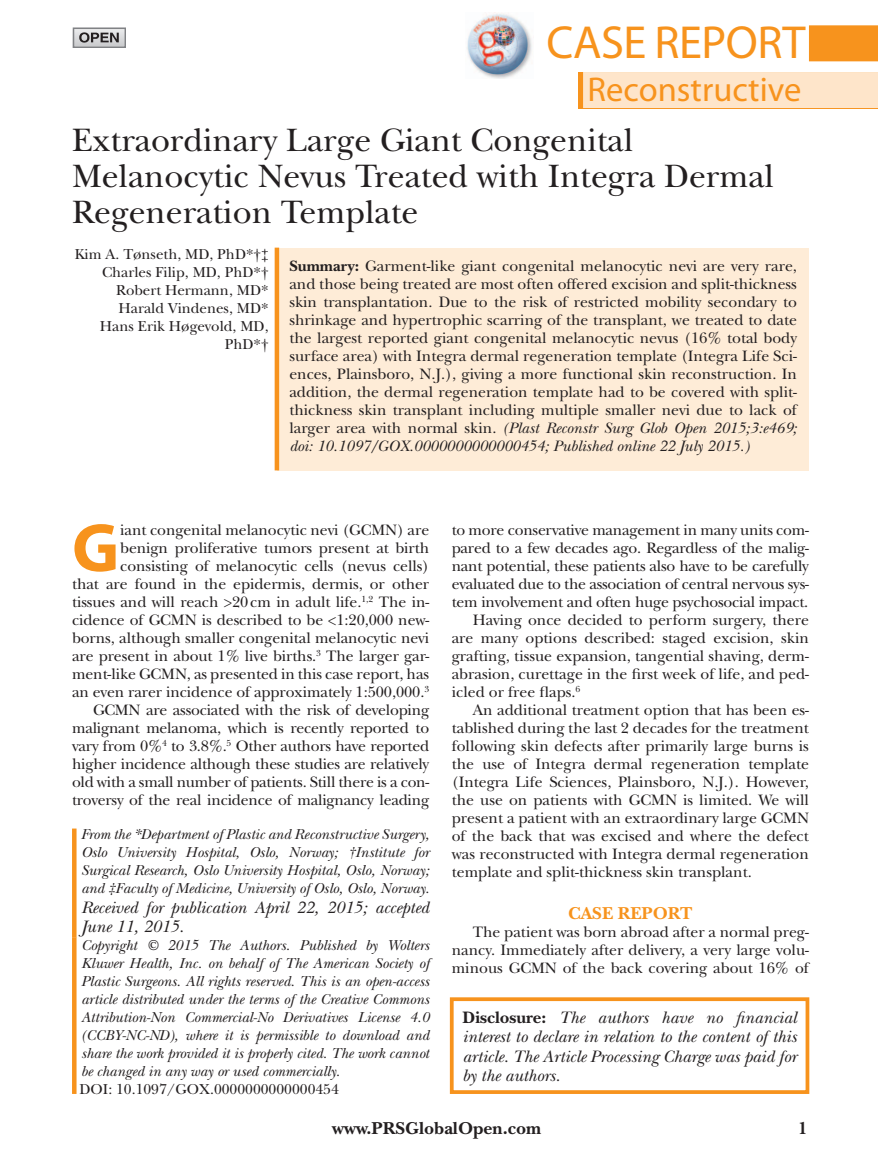
<style>
.page{position:relative;width:878px;height:1175px;background:#fff}
.page>*{position:absolute;margin:0;border:0;box-sizing:border-box;transform-origin:0 0}
.t1{font:700 69.15px "Myriad Pro";color:#f7931d}
.t2{font:46.5px "Myriad Pro";letter-spacing:-.01em;color:#f7931d}
.t3{font:34.5px "Myriad Pro";color:#f7931d}
.t4{font:33.75px/36px "New Baskerville";color:#231f20}
.t5{font:700 18px "New Baskerville";color:#231f20}
.t6{font:700 18px "New Baskerville";color:#f7931d}
.t7{font:italic 17.25px/19.5px "New Baskerville";color:#231f20;text-align:justify}
.t8{font:15.75px/18px "New Baskerville";letter-spacing:-.005em;color:#231f20;text-align:justify}
.t9{font:italic 15px/18px "New Baskerville";color:#231f20;text-align:justify}
.t10{font:15px/18px "New Baskerville";color:#231f20;text-align:right}
.s1{font-weight:700}
.s2{font-style:italic}
.s3{font-weight:700;font-style:normal}
</style>
<div class="page">
<img style="left:467px;top:12px;width:65px;height:66px">
<div style="left:73px;top:28px;width:52px;height:20px;border:2px solid #808285"></div>
<svg style="left:79px;top:32px;width:40px;height:11px"></svg>
<div style="left:450px;top:997px;width:359px;height:97px;border:4px solid #f7931d"></div>
<hr style="left:72px;top:828px;width:4px;height:109px;background:#f7931d">
<hr style="left:72px;top:937px;width:4px;height:156px;background:#f7931d">
<div style="left:277px;top:248px;width:531px;height:222px;background:#feecd7"></div>
<div style="left:274px;top:248px;width:5px;height:222px;background:#f7931d"></div>
<div style="left:583px;top:72px;width:295px;height:36px;background:#fee5ca"></div>
<div style="left:808px;top:25px;width:70px;height:36px;background:#f7931d"></div>
<h2 class="t2" style="left:546px;top:14px;width:260px">Case Report</h2>
<h3 class="t3" style="left:587px;top:68px;width:215px">Reconstructive</h3>
<h3 class="t4" style="left:72px;top:122px;width:703px">Extraordinary Large Giant Congenital<br>Melanocytic Nevus Treated with Integra Dermal<br>Regeneration Template</h3>
<p class="t10" style="left:75px;top:245px;width:195px">Kim A. Tønseth, MD, PhD*†‡<br>Charles Filip, MD, PhD*†<br>Robert Hermann, MD*<br>Harald Vindenes, MD*<br>Hans Erik Høgevold, MD,<br>PhD*†</p>
<p class="t8" style="left:289px;top:257px;width:509px"><span class="s1">Summary:</span> Garment-like giant congenital melanocytic nevi are very rare, and those being treated are most often offered excision and split-thickness skin transplantation. Due to the risk of restricted mobility secondary to shrinkage and hypertrophic scarring of the transplant, we treated to date the largest reported giant congenital melanocytic nevus (16% total body surface area) with Integra dermal regeneration template (Integra Life Sci&shy;ences, Plainsboro, N.J.), giving a more functional skin reconstruction. In addition, the dermal regeneration template had to be covered with split&shy;thickness skin transplant including multiple smaller nevi due to lack of larger area with normal skin. <span class="s2">(Plast Reconstr Surg Glob Open 2015;3:e469; doi: 10.1097/GOX.0000000000000454; Published online 22 July 2015.)</span></p>
<h1 class="t1" style="left:72px;top:503px;width:49px">G</h1>
<p class="t8" style="left:72px;top:521px;width:359px;text-align:right">iant congenital melanocytic nevi (GCMN) are benign proliferative tumors present at birth consisting of melanocytic cells (nevus cells)<br>that are found in the epidermis, dermis, or other tissues and will reach &gt;20cm in adult life.<sup>1,2</sup> The in&shy;cidence of GCMN is described to be &lt;1:20,000 new&shy;borns, although smaller congenital melanocytic nevi are present in about 1% live births.<sup>3</sup> The larger gar&shy;ment-like GCMN, as presented in this case report, has an even rarer incidence of approximately 1:500,000.<sup>3<br></sup>GCMN are associated with the risk of developing malignant melanoma, which is recently reported to vary from 0%<sup>4</sup> to 3.8%.<sup>5</sup> Other authors have reported higher incidence although these studies are relatively old with a small number of patients. Still there is a con&shy;troversy of the real incidence of malignancy leading</p>
<p class="t8" style="left:451px;top:521px;width:359px">to more conservative management in many units com-</p>
<p class="t8" style="left:451px;top:539px;width:359px">pared to a few decades ago. Regardless of the malig-</p>
<p class="t8" style="left:451px;top:557px;width:358px">nant potential, these patients also have to be carefully</p>
<p class="t8" style="left:451px;top:575px;width:358px">evaluated due to the association of central nervous sys-</p>
<p class="t8" style="left:451px;top:593px;width:358px">tem involvement and often huge psychosocial impact.</p>
<p class="t8" style="left:472px;top:611px;width:337px">Having once decided to perform surgery, there</p>
<p class="t8" style="left:451px;top:629px;width:358px">are many options described: staged excision, skin</p>
<p class="t8" style="left:451px;top:647px;width:358px">grafting, tissue expansion, tangential shaving, derm-</p>
<p class="t8" style="left:451px;top:665px;width:358px">abrasion, curettage in the first week of life, and ped-</p>
<p class="t8" style="left:451px;top:683px;width:130px">icled or free flaps.<sup>6</sup></p>
<p class="t8" style="left:472px;top:701px;width:338px">An additional treatment option that has been es-</p>
<p class="t8" style="left:452px;top:719px;width:358px">tablished during the last 2 decades for the treatment</p>
<p class="t8" style="left:452px;top:737px;width:358px">following skin defects after primarily large burns is</p>
<p class="t8" style="left:452px;top:755px;width:358px">the use of Integra dermal regeneration template</p>
<p class="t8" style="left:452px;top:773px;width:358px">(Integra Life Sciences, Plainsboro, N.J.). However,</p>
<p class="t8" style="left:452px;top:791px;width:358px">the use on patients with GCMN is limited. We will</p>
<p class="t8" style="left:452px;top:809px;width:359px">present a patient with an extraordinary large GCMN</p>
<p class="t8" style="left:452px;top:827px;width:358px">of the back that was excised and where the defect</p>
<p class="t8" style="left:452px;top:845px;width:358px">was reconstructed with Integra dermal regeneration</p>
<p class="t8" style="left:452px;top:863px;width:301px">template and split-thickness skin transplant.</p>
<p class="t6" style="left:568px;top:903px;width:126px">CASE REPORT</p>
<p class="t8" style="left:452px;top:923px;width:358px;text-indent:21px">The patient was born abroad after a normal preg&shy;nancy. Immediately after delivery, a very large volu&shy;minous GCMN of the back covering about 16% of</p>
<p class="t7" style="left:462px;top:1007px;width:335px"><span class="s3">Disclosure:</span> The authors have no financial interest to declare in relation to the content of this article. The Article Processing Charge was paid for by the authors.</p>
<p class="t9" style="left:81px;top:825px;width:350px">From the *Department of Plastic and Reconstructive Surgery, Oslo University Hospital, Oslo, Norway; †Institute for Surgical Research, Oslo University Hospital, Oslo, Norway; and ‡Faculty of Medicine, University of Oslo, Oslo, Norway.</p>
<p class="t7" style="left:81px;top:897px;width:350px">Received for publication April 22, 2015; accepted<br>June 11, 2015.</p>
<p class="t9" style="left:81px;top:936px;width:350px">Copyright © 2015 The Authors. Published by Wolters Kluwer Health, Inc. on behalf of The American Society of Plastic Surgeons. All rights reserved. This is an open-access article distributed under the terms of the Creative Commons Attribution-Non Commercial-No Derivatives License 4.0 (CCBY-NC-ND), where it is permissible to download and share the work provided it is properly cited. The work cannot be changed in any way or used commercially.</p>
<p class="t10" style="left:80px;top:1080px;width:261px">DOI: 10.1097/GOX.0000000000000454</p>
<p class="t5" style="left:332px;top:1118px;width:210px">www.PRSGlobalOpen.com</p>
<p class="t5" style="left:798px;top:1118px;width:11px">1</p>
</div>
